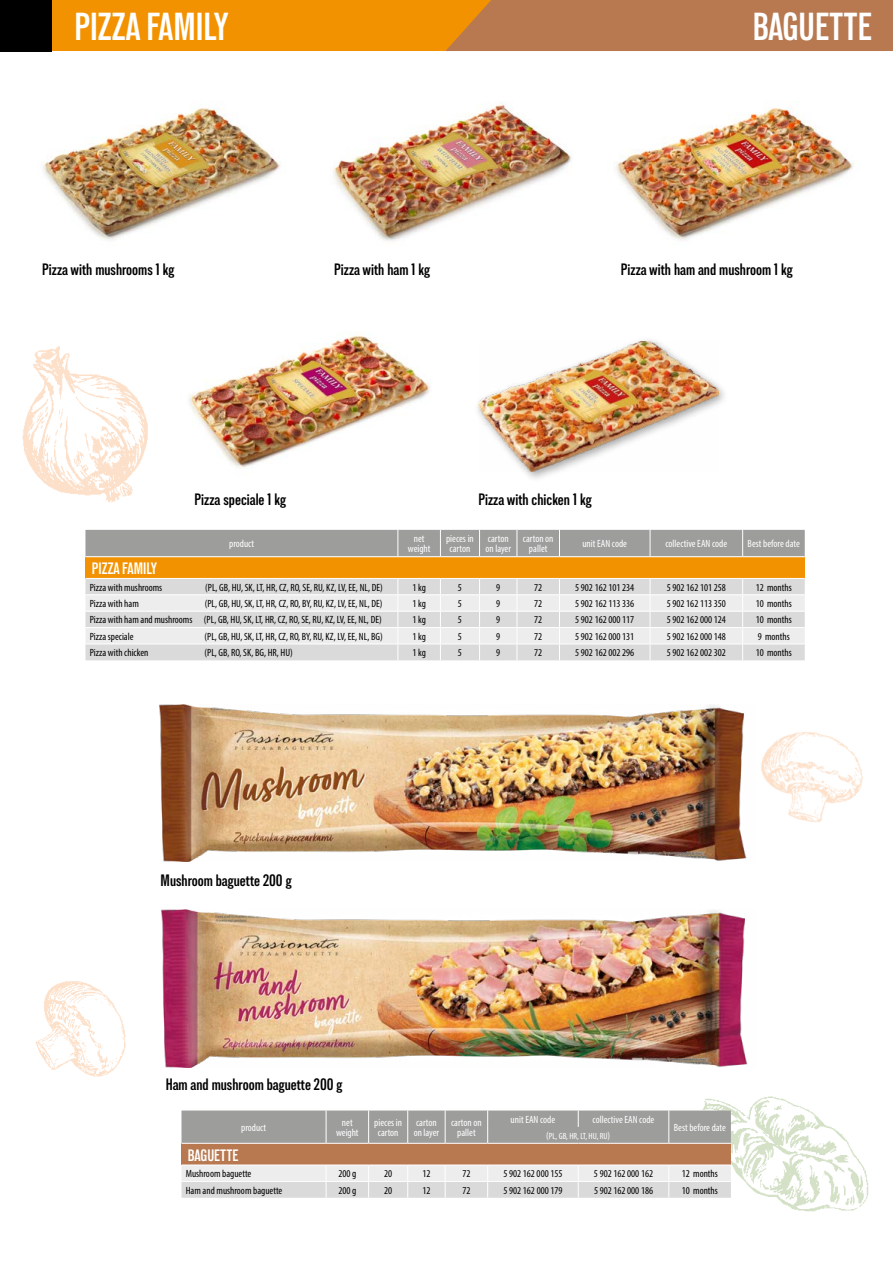
<style>
.page{position:relative;width:893px;height:1263px;background:#fff}
.page>*{position:absolute;margin:0;border:0;box-sizing:border-box;transform-origin:0 0}
.t1{font:600 condensed 39px "Lorimer No 2";color:#fff}
.t2{font:600 condensed 16.5px "Lorimer No 2";color:#000}
.t3{font:600 condensed 16.5px "Lorimer No 2";color:#fff}
.t4{font:condensed 10.5px "Myriad Pro";color:#000}
.t5{font:condensed 10.5px/10.5px "Myriad Pro";color:#fff;text-align:center}
.t6{font:condensed 9px "Myriad Pro";color:#fff}
.s1{font-size:10.5px}
</style>
<div class="page">
<div style="left:0;top:0;width:51px;height:51px;background:#000"></div>
<img style="left:43px;top:108px;width:237px;height:132px">
<img style="left:22px;top:346px;width:126px;height:157px">
<img style="left:333px;top:103px;width:239px;height:138px">
<img style="left:615px;top:101px;width:238px;height:139px">
<img style="left:35px;top:981px;width:91px;height:96px">
<img style="left:761px;top:732px;width:102px;height:90px">
<img style="left:189px;top:334px;width:241px;height:135px">
<div style="left:85px;top:557px;width:720px;height:21px;background:#f39200"></div>
<div style="left:85px;top:530px;width:720px;height:26px;background:#9d9d9c"></div>
<svg style="left:85px;top:579px;width:720px;height:81px;background:#e3e3e3"></svg>
<img style="left:479px;top:341px;width:240px;height:131px">
<img style="left:160px;top:704px;width:587px;height:157px">
<img style="left:161px;top:910px;width:587px;height:157px">
<svg style="left:51px;top:0;width:842px;height:51px;background:#d58528"></svg>
<img style="left:702px;top:1096px;width:167px;height:116px">
<div style="left:182px;top:1143px;width:549px;height:22px;background:#b97950"></div>
<svg style="left:182px;top:1110px;width:549px;height:33px;background:#a0a09f"></svg>
<hr style="left:182px;top:1143px;width:144px;height:1px;background:#fff">
<hr style="left:326px;top:1143px;width:43px;height:1px;background:#fff">
<hr style="left:369px;top:1143px;width:39px;height:1px;background:#fff">
<hr style="left:408px;top:1143px;width:37px;height:1px;background:#fff">
<hr style="left:445px;top:1143px;width:43px;height:1px;background:#fff">
<hr style="left:488px;top:1143px;width:90px;height:1px;background:#fff">
<hr style="left:578px;top:1143px;width:91px;height:1px;background:#fff">
<hr style="left:669px;top:1143px;width:62px;height:1px;background:#fff">
<hr style="left:182px;top:1164px;width:144px;height:1px;background:#fff">
<hr style="left:326px;top:1164px;width:43px;height:1px;background:#fff">
<hr style="left:369px;top:1164px;width:39px;height:1px;background:#fff">
<hr style="left:408px;top:1164px;width:37px;height:1px;background:#fff">
<hr style="left:445px;top:1164px;width:43px;height:1px;background:#fff">
<hr style="left:488px;top:1164px;width:90px;height:1px;background:#fff">
<hr style="left:578px;top:1164px;width:91px;height:1px;background:#fff">
<hr style="left:669px;top:1164px;width:62px;height:1px;background:#fff">
<svg style="left:182px;top:1165px;width:549px;height:33px;background:#e5e5e5"></svg>
<h1 class="t1" style="left:74px;top:5px;width:156px">PIZZA FAMILY</h1>
<h1 class="t1" style="left:753px;top:5px;width:121px">BAGUETTE</h1>
<h2 class="t2" style="left:42px;top:260px;width:134px">Pizza with mushrooms 1 kg</h2>
<h2 class="t2" style="left:621px;top:260px;width:174px">Pizza with ham and mushroom 1 kg</h2>
<h2 class="t2" style="left:334px;top:260px;width:97px">Pizza with ham 1 kg</h2>
<h2 class="t2" style="left:195px;top:490px;width:93px">Pizza speciale 1 kg</h2>
<h2 class="t2" style="left:478px;top:490px;width:115px">Pizza with chicken 1 kg</h2>
<p class="t5" style="left:229px;top:538px;width:27px">product</p>
<p class="t5" style="left:408px;top:533px;width:24px">net weight</p>
<p class="t5" style="left:446px;top:533px;width:29px">pieces in carton</p>
<p class="t5" style="left:485px;top:533px;width:27px;text-align:left">carton on layer</p>
<p class="t5" style="left:523px;top:533px;width:32px">carton on pallet</p>
<p class="t5" style="left:582px;top:538px;width:46px">unit EAN code</p>
<p class="t5" style="left:665px;top:538px;width:63px">collective EAN code</p>
<p class="t5" style="left:748px;top:538px;width:54px">Best before date</p>
<h2 class="t3" style="left:92px;top:559px;width:67px">PIZZA FAMILY</h2>
<p class="t4" style="left:90px;top:581px;width:74px">Pizza with mushrooms</p>
<p class="t4" style="left:205px;top:581px;width:179px">(PL, GB, HU, SK, LT, HR, CZ, RO, SE, RU, KZ, LV, EE, NL, DE)</p>
<p class="t4" style="left:412px;top:581px;width:15px">1 kg</p>
<p class="t4" style="left:458px;top:581px;width:6px">5</p>
<p class="t4" style="left:496px;top:581px;width:6px">9</p>
<p class="t4" style="left:534px;top:581px;width:10px">72</p>
<p class="t4" style="left:575px;top:581px;width:61px">5 902 162 101 234</p>
<p class="t4" style="left:667px;top:581px;width:61px">5 902 162 101 258</p>
<p class="t4" style="left:756px;top:581px;width:38px">12 months</p>
<p class="t4" style="left:90px;top:597px;width:51px">Pizza with ham</p>
<p class="t4" style="left:205px;top:597px;width:179px">(PL, GB, HU, SK, LT, HR, CZ, RO, BY, RU, KZ, LV, EE, NL, DE)</p>
<p class="t4" style="left:412px;top:597px;width:15px">1 kg</p>
<p class="t4" style="left:458px;top:597px;width:6px">5</p>
<p class="t4" style="left:496px;top:597px;width:6px">9</p>
<p class="t4" style="left:534px;top:597px;width:10px">72</p>
<p class="t4" style="left:575px;top:597px;width:61px">5 902 162 113 336</p>
<p class="t4" style="left:667px;top:597px;width:61px">5 902 162 113 350</p>
<p class="t4" style="left:756px;top:597px;width:38px">10 months</p>
<p class="t4" style="left:90px;top:613px;width:293px">Pizza with ham and mushrooms (PL, GB, HU, SK, LT, HR, CZ, RO, SE, RU, KZ, LV, EE, NL, DE)</p>
<p class="t4" style="left:412px;top:613px;width:15px">1 kg</p>
<p class="t4" style="left:458px;top:613px;width:6px">5</p>
<p class="t4" style="left:496px;top:613px;width:6px">9</p>
<p class="t4" style="left:534px;top:613px;width:10px">72</p>
<p class="t4" style="left:575px;top:613px;width:61px">5 902 162 000 117</p>
<p class="t4" style="left:667px;top:613px;width:61px">5 902 162 000 124</p>
<p class="t4" style="left:756px;top:613px;width:38px">10 months</p>
<p class="t4" style="left:90px;top:630px;width:45px">Pizza speciale</p>
<p class="t4" style="left:204px;top:630px;width:180px">(PL, GB, HU, SK, LT, HR, CZ, RO, BY, RU, KZ, LV, EE, NL, BG)</p>
<p class="t4" style="left:412px;top:630px;width:15px">1 kg</p>
<p class="t4" style="left:458px;top:630px;width:6px">5</p>
<p class="t4" style="left:496px;top:630px;width:6px">9</p>
<p class="t4" style="left:534px;top:630px;width:10px">72</p>
<p class="t4" style="left:575px;top:630px;width:61px">5 902 162 000 131</p>
<p class="t4" style="left:667px;top:630px;width:61px">5 902 162 000 148</p>
<p class="t4" style="left:758px;top:630px;width:34px">9 months</p>
<p class="t4" style="left:90px;top:646px;width:60px">Pizza with chicken</p>
<p class="t4" style="left:204px;top:646px;width:90px">(PL, GB, RO, SK, BG, HR, HU)</p>
<p class="t4" style="left:412px;top:646px;width:15px">1 kg</p>
<p class="t4" style="left:458px;top:646px;width:6px">5</p>
<p class="t4" style="left:496px;top:646px;width:6px">9</p>
<p class="t4" style="left:534px;top:646px;width:10px">72</p>
<p class="t4" style="left:575px;top:646px;width:61px">5 902 162 002 296</p>
<p class="t4" style="left:667px;top:646px;width:61px">5 902 162 002 302</p>
<p class="t4" style="left:756px;top:646px;width:38px">10 months</p>
<h2 class="t2" style="left:161px;top:871px;width:133px">Mushroom baguette 200 g</h2>
<h2 class="t2" style="left:166px;top:1075px;width:178px">Ham and mushroom baguette 200 g</h2>
<p class="t5" style="left:241px;top:1122px;width:27px">product</p>
<p class="t5" style="left:336px;top:1117px;width:24px">net weight</p>
<p class="t5" style="left:374px;top:1117px;width:29px">pieces in carton</p>
<p class="t5" style="left:414px;top:1117px;width:27px;text-align:left">carton on layer</p>
<p class="t5" style="left:451px;top:1117px;width:32px">carton on pallet</p>
<p class="t5" style="left:511px;top:1114px;width:46px">unit EAN code</p>
<p class="t5" style="left:593px;top:1114px;width:63px">collective EAN code</p>
<p class="t6" style="left:546px;top:1130px;width:66px"><span class="s1">(</span>PL, GB, HR, LT, HU, RU<span class="s1">)</span></p>
<p class="t5" style="left:674px;top:1122px;width:54px">Best before date</p>
<h2 class="t3" style="left:188px;top:1146px;width:52px">BAGUETTE</h2>
<p class="t4" style="left:186px;top:1167px;width:67px">Mushroom baguette</p>
<p class="t4" style="left:338px;top:1167px;width:19px">200 g</p>
<p class="t4" style="left:384px;top:1167px;width:10px">20</p>
<p class="t4" style="left:422px;top:1167px;width:10px">12</p>
<p class="t4" style="left:462px;top:1167px;width:10px">72</p>
<p class="t4" style="left:503px;top:1167px;width:61px">5 902 162 000 155</p>
<p class="t4" style="left:594px;top:1167px;width:61px">5 902 162 000 162</p>
<p class="t4" style="left:682px;top:1167px;width:38px">12 months</p>
<p class="t4" style="left:186px;top:1184px;width:98px">Ham and mushroom baguette</p>
<p class="t4" style="left:338px;top:1184px;width:19px">200 g</p>
<p class="t4" style="left:384px;top:1184px;width:10px">20</p>
<p class="t4" style="left:422px;top:1184px;width:10px">12</p>
<p class="t4" style="left:462px;top:1184px;width:10px">72</p>
<p class="t4" style="left:503px;top:1184px;width:61px">5 902 162 000 179</p>
<p class="t4" style="left:594px;top:1184px;width:61px">5 902 162 000 186</p>
<p class="t4" style="left:682px;top:1184px;width:38px">10 months</p>
</div>
